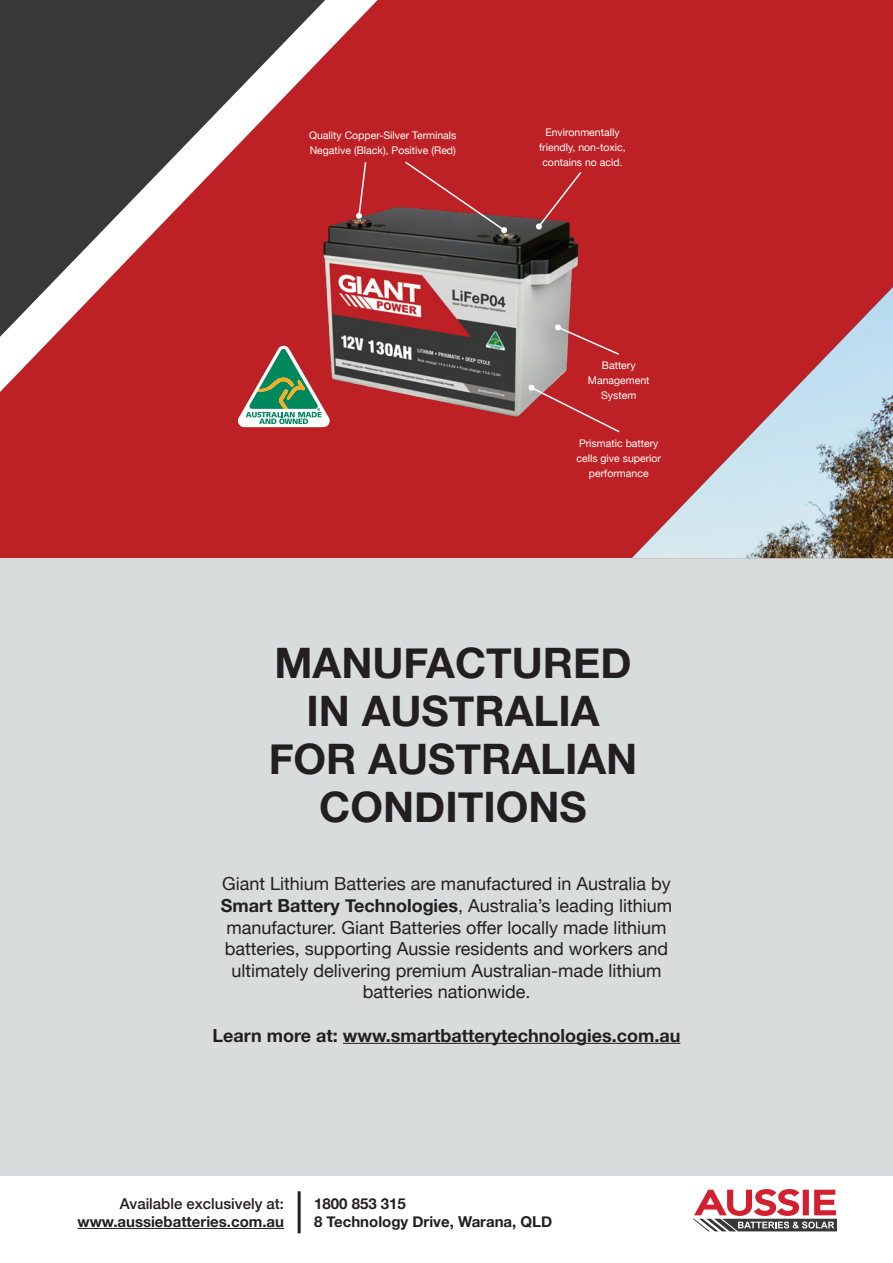
<style>
.page{position:relative;width:893px;height:1263px;background:#fff}
.page>*{position:absolute;margin:0;border:0;box-sizing:border-box;transform-origin:0 0}
.t1{font:700 42px/48px "Helvetica Neue";color:#231f20;text-align:center}
.t2{font:18px/21.6px "Helvetica Neue";color:#231f20;text-align:center}
.t3{font:700 18px "Helvetica Neue";color:#231f20}
.t4{font:700 15px/18px "Helvetica Neue";color:#231f20}
.t5{font:500 15px "Helvetica Neue";color:#231f20}
.t6{font:10.5px/15px "Helvetica Neue";color:#fff;text-align:center}
.s1{font-weight:700}
</style>
<div class="page">
<div style="left:0;top:0;width:893px;height:558px;background:#be2125"></div>
<img style="left:314px;top:200px;width:272px;height:225px">
<svg style="left:238px;top:346px;width:92px;height:81px"></svg>
<svg style="left:555px;top:324px;width:66px;height:32px;background:#bd4649"></svg>
<svg style="left:528px;top:385px;width:93px;height:49px;background:#bf2f33"></svg>
<svg style="left:403px;top:160px;width:104px;height:73px;background:#a13437"></svg>
<svg style="left:536px;top:170px;width:47px;height:59px;background:#b52d30"></svg>
<svg style="left:356px;top:161px;width:11px;height:58px"></svg>
<div style="left:0;top:558px;width:893px;height:705px;background:#d9dcdd"></div>
<div style="left:0;top:1176px;width:893px;height:87px;background:#fff"></div>
<hr style="left:78px;top:1228px;width:206px;height:1px;background:#231f20">
<hr style="left:298px;top:1191px;width:3px;height:42px;background:#231f20">
<svg style="left:693px;top:1189px;width:144px;height:42px"></svg>
<svg style="left:0;top:0;width:325px;height:337px;background:#814d4e"></svg>
<hr style="left:343px;top:1043px;width:337px;height:1px;background:#231f20">
<img style="left:632px;top:287px;width:261px;height:271px">
<p class="t6" style="left:309px;top:129px;width:149px;text-align:left">Quality Copper-Silver Terminals<br>Negative (Black), Positive (Red)</p>
<p class="t6" style="left:539px;top:126px;width:88px">Environmentally friendly, non-toxic, contains no acid.</p>
<p class="t6" style="left:588px;top:358px;width:63px">Battery<br>Management<br>System</p>
<p class="t6" style="left:576px;top:436px;width:86px">Prismatic battery cells give superior performance</p>
<h1 class="t1" style="left:269px;top:640px;width:370px">MANUFACTURED<br>IN AUSTRALIA<br>FOR AUSTRALIAN<br>CONDITIONS</h1>
<p class="t2" style="left:221px;top:874px;width:453px">Giant Lithium Batteries are manufactured in Australia by <span class="s1">Smart Battery Technologies</span>, Australia’s leading lithium manufacturer. Giant Batteries offer locally made lithium batteries, supporting Aussie residents and workers and ultimately delivering premium Australian-made lithium batteries nationwide.</p>
<p class="t3" style="left:213px;top:1021px;width:469px">Learn more at: www.smartbatterytechnologies.com.au</p>
<p class="t5" style="left:120px;top:1191px;width:166px">Available exclusively at:</p>
<p class="t4" style="left:78px;top:1213px;width:208px">www.aussiebatteries.com.au</p>
<p class="t4" style="left:314px;top:1195px;width:240px">1800 853 315<br>8 Technology Drive, Warana, QLD</p>
</div>
